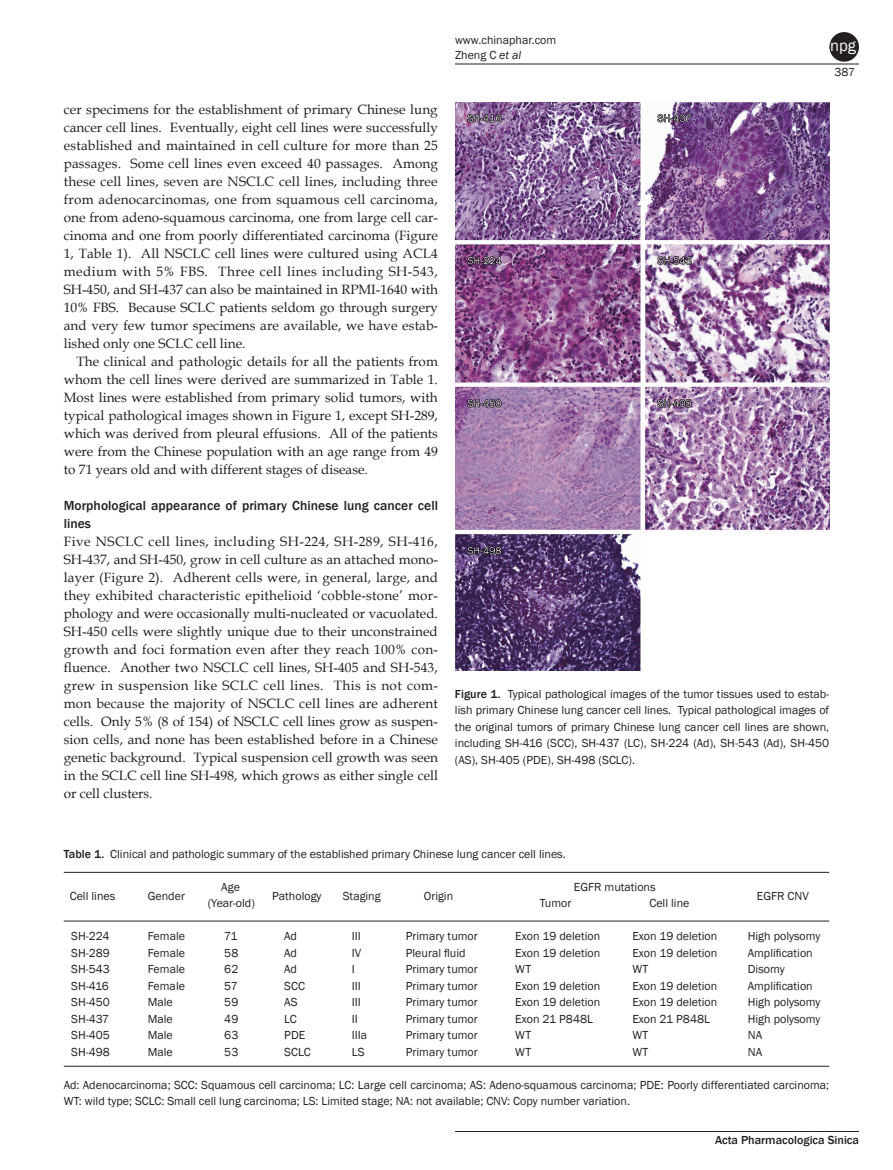
<style>
.page{position:relative;width:893px;height:1170px;background:#fff}
.page>*{position:absolute;margin:0;border:0;box-sizing:border-box;transform-origin:0 0}
.t1{font:16.5px "Franklin Gothic";color:#fff}
.t2{font:13.5px/18px "Book Antiqua";color:#231f20;text-align:justify}
.t3{font:500 13.5px/18px "Franklin Gothic";letter-spacing:.005em;color:#231f20}
.t4{font:12px/16.5px "Franklin Gothic";color:#231f20}
.t5{font:500 12px "Franklin Gothic";color:#231f20}
.s1{font-style:italic}
.s2{font-weight:500}
</style>
<div class="page">
<hr style="left:455px;top:64px;width:404px;height:1px;background:#231f20">
<hr style="left:455px;top:1131px;width:404px;height:1px;background:#231f20">
<div style="left:829px;top:32px;width:30px;height:30px;background:#231f20;border-radius:50%"></div>
<hr style="left:64px;top:871px;width:765px;height:1px;background:#231f20">
<hr style="left:64px;top:920px;width:765px;height:1px;background:#231f20">
<hr style="left:64px;top:1065px;width:765px;height:1px;background:#231f20">
<img style="left:455px;top:102px;width:374px;height:568px">
<p class="t2" style="left:64px;top:100px;width:376px">cer specimens for the establishment of primary Chinese lung cancer cell lines. Eventually, eight cell lines were successfully established and maintained in cell culture for more than 25 passages. Some cell lines even exceed 40 passages. Among these cell lines, seven are NSCLC cell lines, including three from adenocarcinomas, one from squamous cell carcinoma, one from adeno-squamous carcinoma, one from large cell car&shy;cinoma and one from poorly differentiated carcinoma (Figure 1, Table 1). All NSCLC cell lines were cultured using ACL4 medium with 5% FBS. Three cell lines including SH-543, SH-450, and SH-437 can also be maintained in RPMI-1640 with 10% FBS. Because SCLC patients seldom go through surgery and very few tumor specimens are available, we have estab&shy;lished only one SCLC cell line.</p>
<p class="t2" style="left:64px;top:352px;width:376px;text-indent:13px">The clinical and pathologic details for all the patients from whom the cell lines were derived are summarized in Table 1.<br>Most lines were established from primary solid tumors, with typical pathological images shown in Figure 1, except SH-289, which was derived from pleural effusions. All of the patients were from the Chinese population with an age range from 49 to 71 years old and with different stages of disease.</p>
<p class="t3" style="left:64px;top:496px;width:376px">Morphological appearance of primary Chinese lung cancer cell lines</p>
<p class="t2" style="left:64px;top:531px;width:376px">Five NSCLC cell lines, including SH-224, SH-289, SH-416, SH-437, and SH-450, grow in cell culture as an attached mono&shy;layer (Figure 2). Adherent cells were, in general, large, and they exhibited characteristic epithelioid ‘cobble-stone’ mor&shy;phology and were occasionally multi-nucleated or vacuolated.<br>SH-450 cells were slightly unique due to their unconstrained growth and foci formation even after they reach 100% con&shy;fluence. Another two NSCLC cell lines, SH-405 and SH-543, grew in suspension like SCLC cell lines. This is not com&shy;mon because the majority of NSCLC cell lines are adherent cells. Only 5% (8 of 154) of NSCLC cell lines grow as suspen&shy;sion cells, and none has been established before in a Chinese genetic background. Typical suspension cell growth was seen in the SCLC cell line SH-498, which grows as either single cell or cell clusters.</p>
<p class="t4" style="left:455px;top:32px;width:103px;line-height:15px">www.chinaphar.com<br>Zheng C <span class="s1">et al</span></p>
<p class="t1" style="left:830px;top:35px;width:27px">npg</p>
<p class="t4" style="left:834px;top:64px;width:22px">387</p>
<p class="t4" style="left:455px;top:685px;width:376px;text-align:justify"><span class="s2">Figure 1.</span> Typical pathological images of the tumor tissues used to estab&shy;lish primary Chinese lung cancer cell lines. Typical pathological images of the original tumors of primary Chinese lung cancer cell lines are shown, including SH-416 (SCC), SH-437 (LC), SH-224 (Ad), SH-543 (Ad), SH-450 (AS), SH-405 (PDE), SH-498 (SCLC).</p>
<p class="t4" style="left:64px;top:845px;width:504px"><span class="s2">Table 1.</span> Clinical and pathologic summary of the established primary Chinese lung cancer cell lines.</p>
<p class="t4" style="left:70px;top:887px;width:47px">Cell lines</p>
<p class="t4" style="left:148px;top:887px;width:39px">Gender</p>
<p class="t4" style="left:574px;top:878px;width:83px">EGFR mutations</p>
<p class="t4" style="left:221px;top:878px;width:20px">Age</p>
<p class="t4" style="left:272px;top:887px;width:51px">Pathology</p>
<p class="t4" style="left:343px;top:887px;width:39px">Staging</p>
<p class="t4" style="left:424px;top:887px;width:31px">Origin</p>
<p class="t4" style="left:208px;top:895px;width:49px">(Year-old)</p>
<p class="t4" style="left:540px;top:895px;width:33px">Tumor</p>
<p class="t4" style="left:649px;top:895px;width:41px">Cell line</p>
<p class="t4" style="left:757px;top:887px;width:54px">EGFR CNV</p>
<p class="t4" style="left:71px;top:928px;width:40px">SH-224</p>
<p class="t4" style="left:148px;top:928px;width:39px">Female</p>
<p class="t4" style="left:224px;top:928px;width:15px">71</p>
<p class="t4" style="left:284px;top:928px;width:14px">Ad</p>
<p class="t4" style="left:352px;top:928px;width:10px">III</p>
<p class="t4" style="left:406px;top:928px;width:73px">Primary tumor</p>
<p class="t4" style="left:515px;top:928px;width:86px">Exon 19 deletion</p>
<p class="t4" style="left:632px;top:928px;width:86px">Exon 19 deletion</p>
<p class="t4" style="left:748px;top:928px;width:74px">High polysomy</p>
<p class="t4" style="left:71px;top:944px;width:40px">SH-289</p>
<p class="t4" style="left:148px;top:944px;width:39px">Female</p>
<p class="t4" style="left:224px;top:944px;width:16px">58</p>
<p class="t4" style="left:284px;top:944px;width:14px">Ad</p>
<p class="t4" style="left:352px;top:944px;width:11px">IV</p>
<p class="t4" style="left:406px;top:944px;width:61px">Pleural fluid</p>
<p class="t4" style="left:515px;top:944px;width:86px">Exon 19 deletion</p>
<p class="t4" style="left:632px;top:944px;width:86px">Exon 19 deletion</p>
<p class="t4" style="left:748px;top:944px;width:66px">Amplification</p>
<p class="t4" style="left:71px;top:961px;width:40px">SH-543</p>
<p class="t4" style="left:148px;top:961px;width:39px">Female</p>
<p class="t4" style="left:224px;top:961px;width:16px">62</p>
<p class="t4" style="left:284px;top:961px;width:14px">Ad</p>
<p class="t4" style="left:352px;top:961px;width:4px">I</p>
<p class="t4" style="left:406px;top:961px;width:73px">Primary tumor</p>
<p class="t4" style="left:515px;top:961px;width:17px">WT</p>
<p class="t4" style="left:632px;top:961px;width:17px">WT</p>
<p class="t4" style="left:748px;top:961px;width:38px">Disomy</p>
<p class="t4" style="left:71px;top:977px;width:39px">SH-416</p>
<p class="t4" style="left:148px;top:977px;width:39px">Female</p>
<p class="t4" style="left:224px;top:977px;width:15px">57</p>
<p class="t4" style="left:284px;top:977px;width:22px">SCC</p>
<p class="t4" style="left:352px;top:977px;width:10px">III</p>
<p class="t4" style="left:406px;top:977px;width:73px">Primary tumor</p>
<p class="t4" style="left:515px;top:977px;width:86px">Exon 19 deletion</p>
<p class="t4" style="left:632px;top:977px;width:86px">Exon 19 deletion</p>
<p class="t4" style="left:748px;top:977px;width:66px">Amplification</p>
<p class="t4" style="left:71px;top:994px;width:40px">SH-450</p>
<p class="t4" style="left:148px;top:994px;width:27px">Male</p>
<p class="t4" style="left:224px;top:994px;width:16px">59</p>
<p class="t4" style="left:284px;top:994px;width:15px">AS</p>
<p class="t4" style="left:352px;top:994px;width:10px">III</p>
<p class="t4" style="left:406px;top:994px;width:73px">Primary tumor</p>
<p class="t4" style="left:515px;top:994px;width:86px">Exon 19 deletion</p>
<p class="t4" style="left:632px;top:994px;width:86px">Exon 19 deletion</p>
<p class="t4" style="left:748px;top:994px;width:74px">High polysomy</p>
<p class="t4" style="left:71px;top:1010px;width:40px">SH-437</p>
<p class="t4" style="left:148px;top:1010px;width:27px">Male</p>
<p class="t4" style="left:224px;top:1010px;width:16px">49</p>
<p class="t4" style="left:284px;top:1010px;width:14px">LC</p>
<p class="t4" style="left:352px;top:1010px;width:7px">II</p>
<p class="t4" style="left:406px;top:1010px;width:73px">Primary tumor</p>
<p class="t4" style="left:515px;top:1010px;width:79px">Exon 21 P848L</p>
<p class="t4" style="left:632px;top:1010px;width:79px">Exon 21 P848L</p>
<p class="t4" style="left:748px;top:1010px;width:74px">High polysomy</p>
<p class="t4" style="left:71px;top:1027px;width:40px">SH-405</p>
<p class="t4" style="left:148px;top:1027px;width:27px">Male</p>
<p class="t4" style="left:224px;top:1027px;width:16px">63</p>
<p class="t4" style="left:284px;top:1027px;width:23px">PDE</p>
<p class="t4" style="left:352px;top:1027px;width:17px">IIIa</p>
<p class="t4" style="left:406px;top:1027px;width:73px">Primary tumor</p>
<p class="t4" style="left:515px;top:1027px;width:17px">WT</p>
<p class="t4" style="left:632px;top:1027px;width:17px">WT</p>
<p class="t4" style="left:748px;top:1027px;width:16px">NA</p>
<p class="t4" style="left:71px;top:1043px;width:40px">SH-498</p>
<p class="t4" style="left:148px;top:1043px;width:27px">Male</p>
<p class="t4" style="left:224px;top:1043px;width:16px">53</p>
<p class="t4" style="left:284px;top:1043px;width:28px">SCLC</p>
<p class="t4" style="left:352px;top:1043px;width:14px">LS</p>
<p class="t4" style="left:406px;top:1043px;width:73px">Primary tumor</p>
<p class="t4" style="left:515px;top:1043px;width:17px">WT</p>
<p class="t4" style="left:632px;top:1043px;width:17px">WT</p>
<p class="t4" style="left:748px;top:1043px;width:16px">NA</p>
<p class="t4" style="left:64px;top:1076px;width:767px">Ad: Adenocarcinoma; SCC: Squamous cell carcinoma; LC: Large cell carcinoma; AS: Adeno-squamous carcinoma; PDE: Poorly differentiated carcinoma;<br>WT: wild type; SCLC: Small cell lung carcinoma; LS: Limited stage; NA: not available; CNV: Copy number variation.</p>
<p class="t5" style="left:715px;top:1132px;width:145px">Acta Pharmacologica Sinica</p>
</div>
